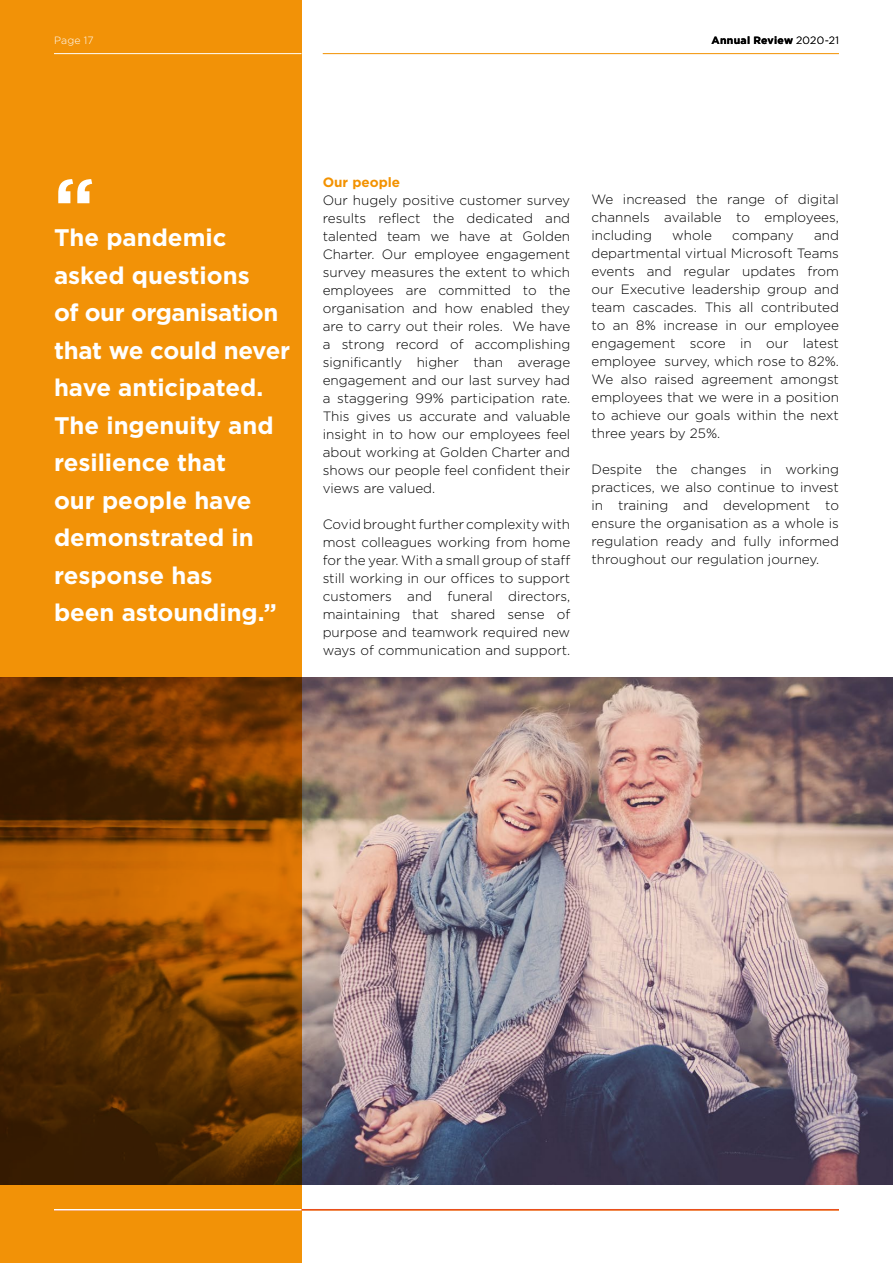
<style>
.page{position:relative;width:893px;height:1263px;background:#fff}
.page>*{position:absolute;margin:0;border:0;box-sizing:border-box;transform-origin:0 0}
.t1{font:700 75px "Gotham";color:#fff}
.t2{font:700 24px/37.5px "Gotham";color:#fff}
.t3{font:300 13.5px/18px "Gotham";color:#000;text-align:justify}
.t4{font:700 13.5px "Gotham";color:#f39200}
.Caption___Footer__al{font:700 10.5px "Gotham";letter-spacing:.025em;color:#000}
.Caption___Footer__al-2{font:300 10.5px "Gotham";letter-spacing:.02em;color:#fff}
.s1{font-weight:300}
</style>
<div class="page">
<img style="left:301px;top:677px;width:592px;height:507px">
<svg style="left:0;top:0;width:301px;height:1263px;background:#be6e05"></svg>
<hr style="left:323px;top:53px;width:516px;height:1px;background:#f39200">
<hr style="left:54px;top:1209px;width:785px;height:1px;background:#e94e1b">
<hr style="left:54px;top:53px;width:247px;height:1px;background:#fff">
<hr style="left:54px;top:1209px;width:247px;height:1px;background:#fff">
<p class="Caption___Footer__al-2" style="left:54px;top:35px;width:41px">Page 17</p>
<p class="Caption___Footer__al" style="left:711px;top:34px;width:129px">Annual Review <span class="s1">2020-21</span></p>
<p class="t1" style="left:54px;top:162px;width:42px">“</p>
<p class="t2" style="left:54px;top:218px;width:238px">The pandemic asked questions<br>of our organisation that we could never have anticipated.<br>The ingenuity and resilience that<br>our people have demonstrated in response has<br>been astounding.”</p>
<p class="t4" style="left:323px;top:174px;width:79px">Our people</p>
<p class="t3" style="left:323px;top:191px;width:249px">Our hugely positive customer survey results reflect the dedicated and talented team we have at Golden Charter. Our employee engagement survey measures the extent to which employees are committed to the organisation and how enabled they are to carry out their roles. We have a strong record of accomplishing significantly higher than average engagement and our last survey had a staggering 99% participation rate.<br>This gives us accurate and valuable insight in to how our employees feel about working at Golden Charter and shows our people feel confident their views are valued.</p>
<p class="t3" style="left:323px;top:515px;width:249px">Covid brought further complexity with most colleagues working from home for the year. With a small group of staff still working in our offices to support customers and funeral directors, maintaining that shared sense of purpose and teamwork required new ways of communication and support.</p>
<p class="t3" style="left:591px;top:190px;width:249px">We increased the range of digital channels available to employees, including</p>
<p class="t3" style="left:591px;top:226px;width:249px;text-indent:223px">and departmental virtual Microsoft Teams events and regular updates from our Executive leadership group and team cascades. This all contributed to an 8% increase in our employee engagement score in our latest employee survey, which rose to 82%.<br>We also raised agreement amongst employees that we were in a position to achieve our goals within the next three years by 25%.</p>
<p class="t3" style="left:591px;top:460px;width:249px">Despite the changes in working practices, we also continue to invest in training and development to ensure the organisation as a whole is regulation ready and fully informed throughout our regulation journey.</p>
<p class="t3" style="left:672px;top:226px;width:41px">whole</p>
<p class="t3" style="left:732px;top:226px;width:63px">company</p>
</div>
